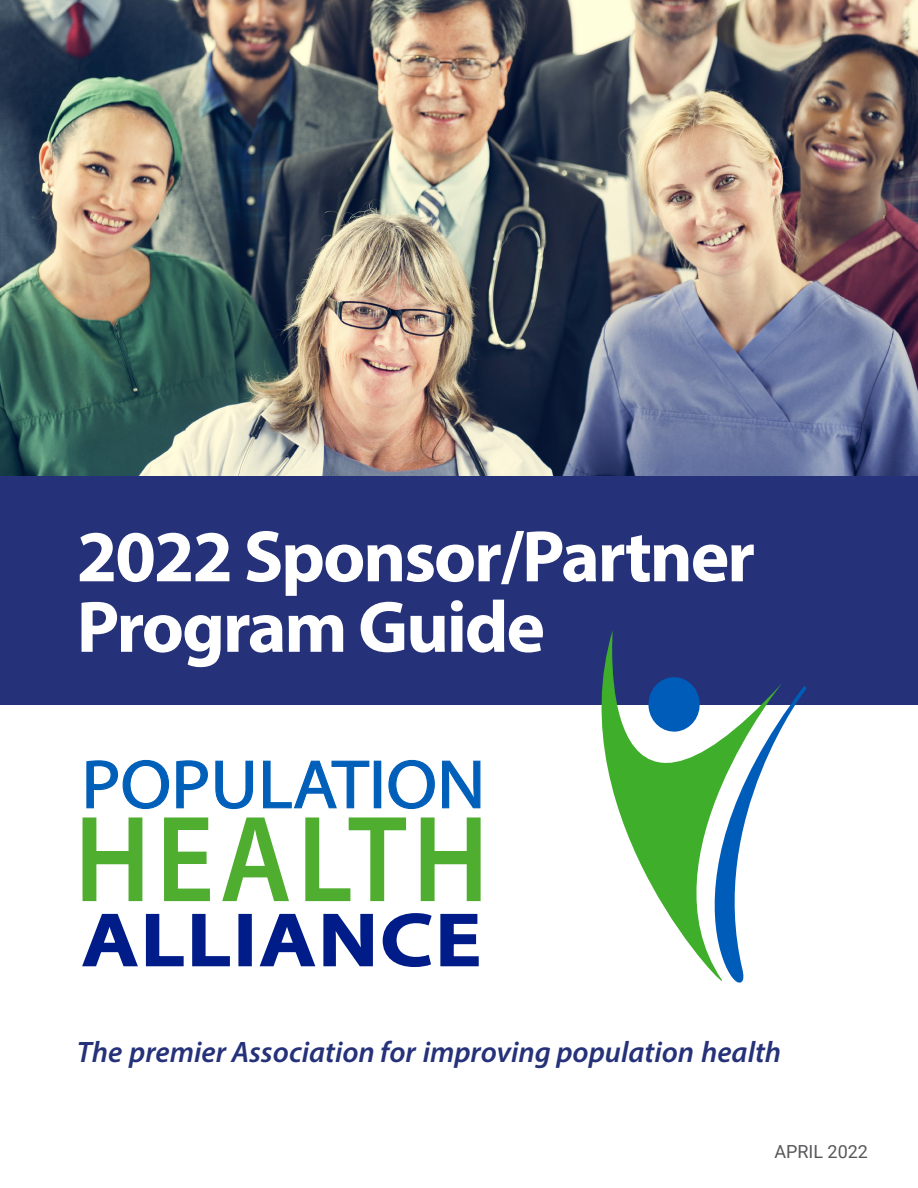
<style>
.page{position:relative;width:918px;height:1188px;background:#fff}
.page>*{position:absolute;margin:0;border:0;box-sizing:border-box;transform-origin:0 0}
.t1{font:600 124.05px "Myriad Pro";letter-spacing:.05em;color:#4fad2f;scale:.91 1}
.t2{font:600 73.95px "Myriad Pro";letter-spacing:.035em;color:#001c88;scale:1.19 1}
.t3{font:700 73.5px "Myriad Pro";letter-spacing:-.03em;color:#fff}
.t4{font:69px "Myriad Pro";color:#005fb9;scale:1.07 1}
.t5{font:italic 600 29.7px "Myriad Pro";color:#253179}
.t6{font:18px "Roboto";color:#57585a}
</style>
<div class="page">
<img style="left:1px;top:0;width:917px;height:477px">
<div style="left:0;top:477px;width:918px;height:228px;background:#253179"></div>
<svg style="left:82px;top:913px;width:102px;height:54px"></svg>
<svg style="left:192px;top:913px;width:38px;height:54px"></svg>
<div style="left:238px;top:914px;width:14px;height:52px;border:3px solid #001c88"></div>
<svg style="left:259px;top:913px;width:114px;height:54px"></svg>
<svg style="left:382px;top:913px;width:50px;height:54px"></svg>
<svg style="left:440px;top:913px;width:39px;height:54px"></svg>
<svg style="left:86px;top:759px;width:84px;height:51px"></svg>
<svg style="left:176px;top:760px;width:32px;height:49px"></svg>
<svg style="left:215px;top:760px;width:39px;height:50px"></svg>
<svg style="left:263px;top:760px;width:107px;height:49px"></svg>
<div style="left:374px;top:761px;width:7px;height:47px;border:1px solid #005fb9"></div>
<svg style="left:388px;top:759px;width:47px;height:51px"></svg>
<svg style="left:442px;top:760px;width:39px;height:49px"></svg>
<svg style="left:601px;top:630px;width:181px;height:353px"></svg>
<svg style="left:647px;top:676px;width:54px;height:57px"></svg>
<p class="t3" style="left:77px;top:509px;width:680px">2022 Sponsor/Partner</p>
<p class="t3" style="left:77px;top:579px;width:470px">Program Guide</p>
<p class="t4" style="left:81px;top:742px;width:379px">POPULATION</p>
<p class="t1" style="left:75px;top:781px;width:456px">HEALTH</p>
<p class="t2" style="left:82px;top:893px;width:336px">ALLIANCE</p>
<p class="t5" style="left:77px;top:1033px;width:706px">The premier Association for improving population health</p>
<p class="t6" style="left:774px;top:1139px;width:95px">APRIL 2022</p>
</div>
